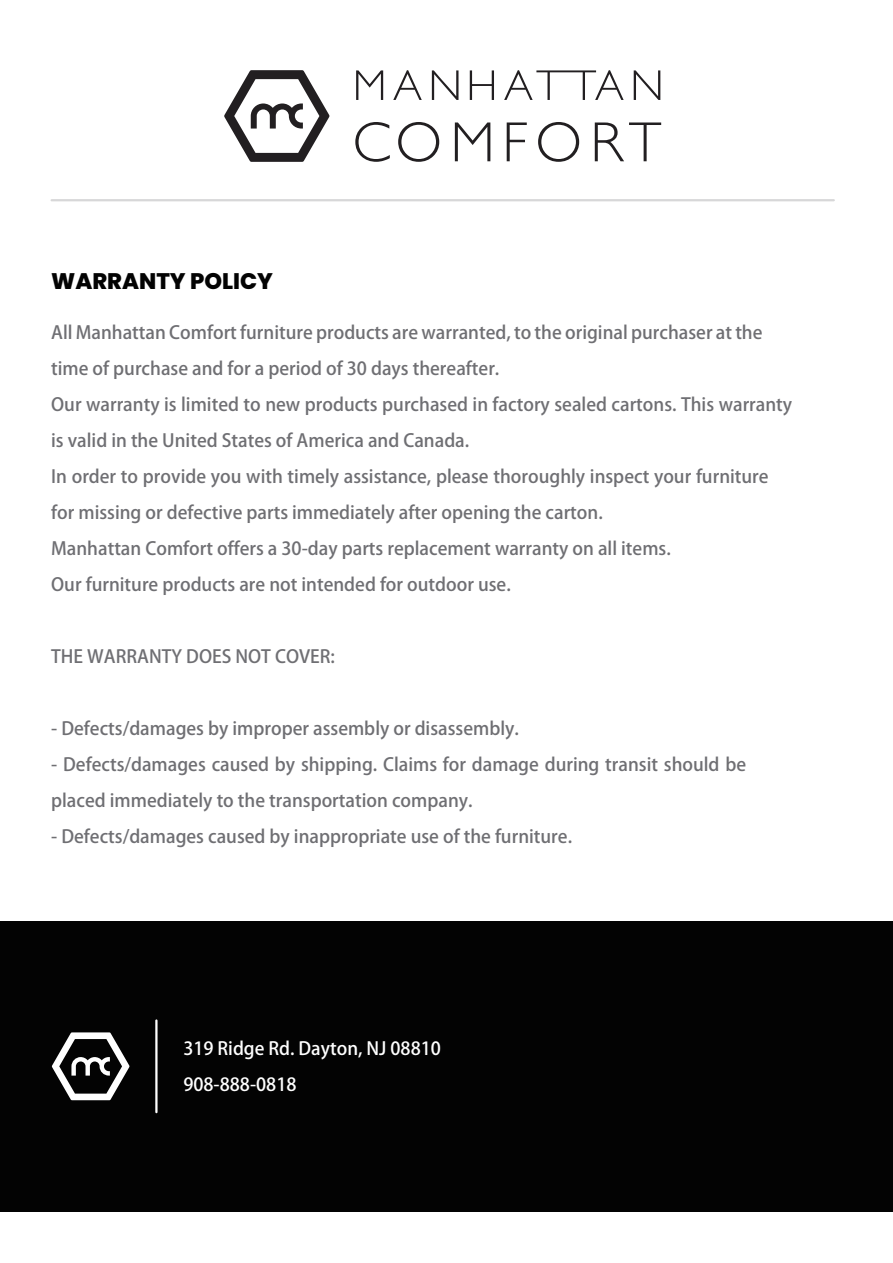
<style>
.page{position:relative;width:893px;height:1263px;background:#fff}
.page>*{position:absolute;margin:0;border:0;box-sizing:border-box;transform-origin:0 0}
.t1{font:800 22.5px "Poppins";color:#030303}
.t2{font:18px/36px "Poppins Regular G Bpc EUC H";color:#6f6f73}
.t3{font:18px/36px "Poppins Regular G Bpc EUC H";color:#fff}
.t4{font:18px "Poppins Bold G Bpc EUC H";color:#6f6f73}
</style>
<div class="page">
<div style="left:0;top:921px;width:893px;height:290px;background:#030303"></div>
<hr style="left:155px;top:1020px;width:3px;height:92px;background:#fff">
<svg style="left:52px;top:1032px;width:78px;height:68px"></svg>
<hr style="left:52px;top:199px;width:782px;height:2px;background:#d7d7d8">
<svg style="left:356px;top:70px;width:27px;height:30px"></svg>
<svg style="left:393px;top:70px;width:29px;height:30px"></svg>
<svg style="left:432px;top:70px;width:26px;height:30px"></svg>
<svg style="left:470px;top:70px;width:24px;height:30px"></svg>
<svg style="left:504px;top:70px;width:120px;height:30px"></svg>
<svg style="left:634px;top:70px;width:26px;height:30px"></svg>
<svg style="left:355px;top:122px;width:35px;height:40px"></svg>
<svg style="left:398px;top:122px;width:41px;height:40px"></svg>
<svg style="left:455px;top:122px;width:35px;height:39px"></svg>
<svg style="left:507px;top:122px;width:20px;height:39px"></svg>
<svg style="left:538px;top:122px;width:41px;height:40px"></svg>
<svg style="left:595px;top:122px;width:66px;height:39px"></svg>
<svg style="left:224px;top:70px;width:105px;height:92px"></svg>
<p class="t1" style="left:51px;top:268px;width:223px">WARRANTY POLICY</p>
<p class="t2" style="left:51px;top:315px;width:743px">All Manhattan Comfort furniture products are warranted, to the original purchaser at the time of purchase and for a period of 30 days thereafter.<br>Our warranty is limited to new products purchased in factory sealed cartons. This warranty is valid in the United States of America and Canada.<br>In order to provide you with timely assistance, please thoroughly inspect your furniture for missing or defective parts immediately after opening the carton.<br>Manhattan Comfort offers a 30-day parts replacement warranty on all items.<br>Our furniture products are not intended for outdoor use.</p>
<p class="t4" style="left:51px;top:646px;width:285px">THE WARRANTY DOES NOT COVER:</p>
<p class="t2" style="left:51px;top:711px;width:469px">- Defects/damages by improper assembly or disassembly.</p>
<p class="t2" style="left:51px;top:747px;width:696px">- Defects/damages caused by shipping. Claims for damage during transit should be placed immediately to the transportation company.</p>
<p class="t2" style="left:51px;top:819px;width:522px">- Defects/damages caused by inappropriate use of the furniture.</p>
<p class="t3" style="left:183px;top:1031px;width:259px">319 Ridge Rd. Dayton, NJ 08810<br>908-888-0818</p>
</div>
